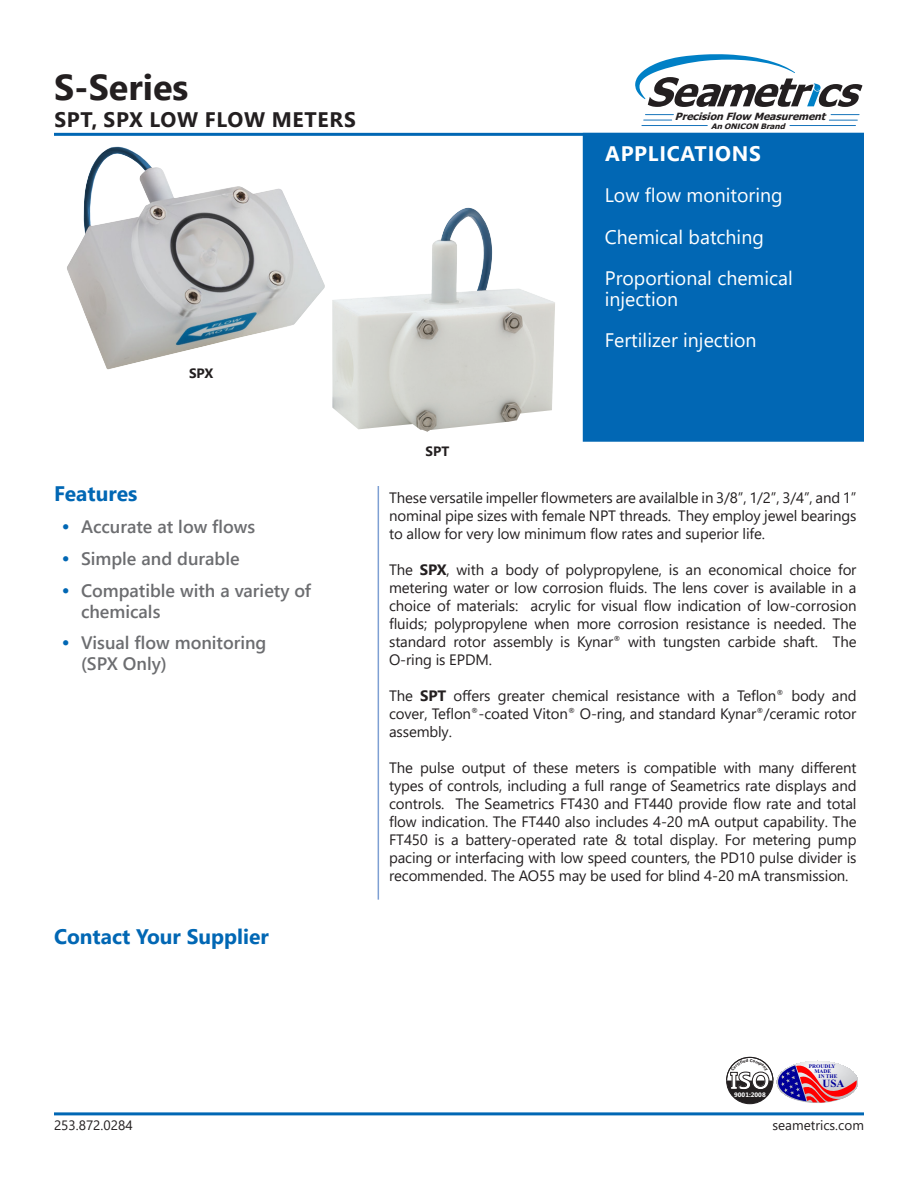
<style>
.page{position:relative;width:918px;height:1188px;background:#fff}
.page>*{position:absolute;margin:0;border:0;box-sizing:border-box;transform-origin:0 0}
.t1{font:700 36px "Segoe UI";color:#231f20}
.t2{font:700 24.3px "Segoe UI";color:#fff}
.Heading_1{font:700 21px "Segoe UI";color:#0167b4}
.t3{font:700 21px "Segoe UI";letter-spacing:.035em;color:#231f20}
.Features_Box_Title{font:700 21px "Segoe UI";letter-spacing:.035em;color:#fff}
.Features_Box{font:19.5px/21px "Segoe UI";color:#fff}
.t4{font:600 18px/21px "Segoe UI";color:#6c6d70}
.Main_Text{font:15px/18px "Segoe UI";letter-spacing:-.01em;color:#231f20;text-align:justify}
.t5{font:13.5px "Segoe UI";color:#231f20}
.Feature_Tags{font:700 13.5px "Segoe UI";color:#231f20}
.t6{font:700 10.95px "Times New Roman";color:#009}
.t7{font:italic 700 10.05px "Tahoma";color:#231f20;scale:1.04 1}
.t8{font:italic 700 7.5px "Tahoma";color:#231f20;scale:1.09 1}
.t9{font:700 6.45px "Segoe UI";color:#fff}
.t10{font:700 5.55px "Times New Roman";color:#009}
.s1{font-family:"Arial"}
.s2{font-size:21px;color:#0167b4}
.s3{font-weight:700}
</style>
<div class="page">
<hr style="left:54px;top:133px;width:810px;height:3px;background:#0167b4">
<svg style="left:644px;top:114px;width:29px;height:7px"></svg>
<svg style="left:829px;top:114px;width:30px;height:7px"></svg>
<svg style="left:635px;top:54px;width:227px;height:53px"></svg>
<hr style="left:642px;top:125px;width:65px;height:1px;background:#1774bb">
<hr style="left:790px;top:125px;width:66px;height:1px;background:#1774bb">
<div style="left:583px;top:133px;width:281px;height:309px;background:#0167b4"></div>
<hr style="left:54px;top:1112px;width:810px;height:3px;background:#0167b4">
<img style="left:67px;top:146px;width:258px;height:224px">
<img style="left:332px;top:208px;width:223px;height:224px">
<hr style="left:378px;top:486px;width:1px;height:414px;background:#7ea0d3">
<svg style="left:726px;top:1056px;width:132px;height:49px"></svg>
<h1 class="t1" style="left:54px;top:53px;width:136px">S-Series</h1>
<h3 class="t3" style="left:54px;top:100px;width:303px">SPT, SPX LOW FLOW METERS</h3>
<p class="t8" style="left:711px;top:122px;width:71px">An ON<span class="s1">I</span>CON Brand</p>
<p class="t7" style="left:675px;top:111px;width:148px">Precision Flow Measurement</p>
<p class="Feature_Tags" style="left:189px;top:361px;width:26px">SPX</p>
<p class="Heading_1" style="left:54px;top:474px;width:85px">Features</p>
<p class="t4" style="left:62px;top:515px;width:195px"><span class="s2">•</span> Accurate at low flows</p>
<p class="t4" style="left:62px;top:547px;width:180px"><span class="s2">•</span> Simple and durable</p>
<p class="t4" style="left:81px;top:578px;width:232px;text-indent:-20px"><span class="s2">•</span> Compatible with a variety of chemicals</p>
<p class="t4" style="left:81px;top:631px;width:187px;text-indent:-20px"><span class="s2">•</span> Visual flow monitoring (SPX Only)</p>
<p class="Heading_1" style="left:54px;top:917px;width:216px">Contact Your Supplier</p>
<p class="Feature_Tags" style="left:426px;top:439px;width:25px">SPT</p>
<p class="Features_Box_Title" style="left:605px;top:134px;width:157px">APPLICATIONS</p>
<p class="Features_Box" style="left:605px;top:183px;width:179px">Low flow monitoring</p>
<p class="Features_Box" style="left:605px;top:224px;width:161px">Chemical batching</p>
<p class="Features_Box" style="left:605px;top:266px;width:189px">Proportional chemical injection</p>
<p class="Features_Box" style="left:605px;top:328px;width:153px">Fertilizer injection</p>
<p class="Main_Text" style="left:389px;top:487px;width:469px">These versatile impeller flowmeters are availalble in 3/8”, 1/2”, 3/4”, and 1” nominal pipe sizes with female NPT threads. They employ jewel bearings to allow for very low minimum flow rates and superior life.</p>
<p class="Main_Text" style="left:389px;top:559px;width:469px">The <span class="s3">SPX</span>, with a body of polypropylene, is an economical choice for metering water or low corrosion fluids. The lens cover is available in a choice of materials: acrylic for visual flow indication of low-corrosion fluids; polypropylene when more corrosion resistance is needed. The standard rotor assembly is Kynar<sup>®</sup> with tungsten carbide shaft. The O-ring is EPDM.</p>
<p class="Main_Text" style="left:389px;top:685px;width:469px">The <span class="s3">SPT</span> offers greater chemical resistance with a Teflon<sup>®</sup> body and cover, Teflon<sup>®</sup>-coated Viton<sup>®</sup> O-ring, and standard Kynar<sup>®</sup>/ceramic rotor assembly.</p>
<p class="Main_Text" style="left:389px;top:757px;width:469px">The pulse output of these meters is compatible with many different types of controls, including a full range of Seametrics rate displays and controls. The Seametrics FT430 and FT440 provide flow rate and total flow indication. The FT440 also includes 4-20 mA output capability. The FT450 is a battery-operated rate &amp; total display. For metering pump pacing or interfacing with low speed counters, the PD10 pulse divider is recommended. The AO55 may be used for blind 4-20 mA transmission.</p>
<h2 class="t2" style="left:730px;top:1063px;width:41px">ISO</h2>
<p class="t9" style="left:734px;top:1090px;width:33px">9001:2008</p>
<p class="t10" style="left:809px;top:1062px;width:28px">PROUDLY</p>
<p class="t10" style="left:814px;top:1067px;width:18px">MADE</p>
<p class="t10" style="left:819px;top:1072px;width:20px">IN THE</p>
<p class="t6" style="left:823px;top:1076px;width:23px">USA</p>
<p class="t5" style="left:54px;top:1113px;width:80px">253.872.0284</p>
<p class="t5" style="left:772px;top:1113px;width:93px">seametrics.com</p>
</div>
